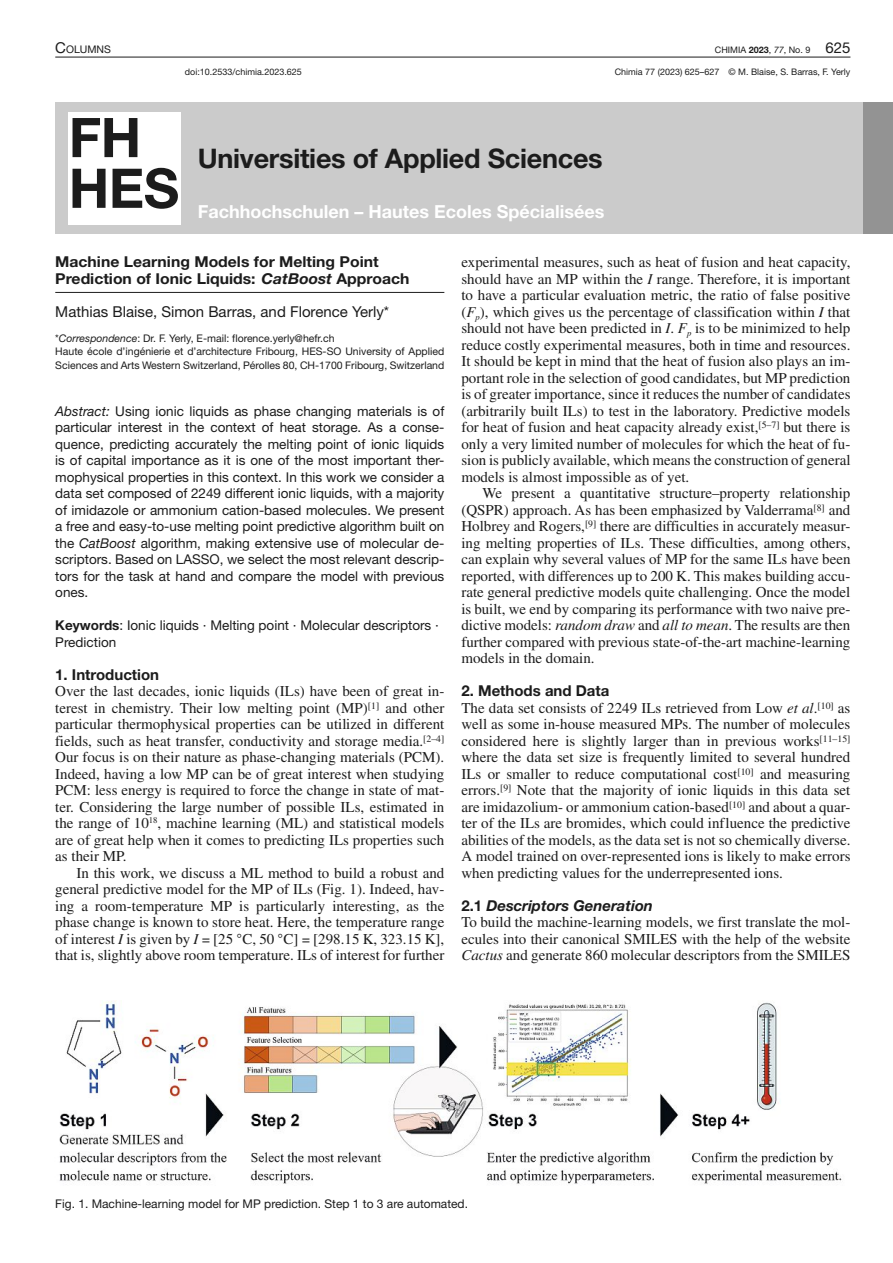
<style>
.page{position:relative;width:893px;height:1263px;background:#fff}
.page>*{position:absolute;margin:0;border:0;box-sizing:border-box;transform-origin:0 0}
.t1{font:700 54.75px/50.7px "Helvetica Neue LT Std";color:#1c1c1c}
.t2{font:700 27px "Helvetica Neue LT Std";letter-spacing:-.01em;color:#1c1c1c}
.t3{font:700 18px "Helvetica Neue LT Std";color:#fff}
.t4{font:15px/16.5px "Times LT Pro";color:#1c1c1c;text-align:justify}
.t5{font:700 15px/16.5px "Helvetica Neue LT Std";color:#1c1c1c;scale:1.05 1}
.t6{font:15px "Helvetica Neue LT Std";color:#1c1c1c}
.t7{font:700 15px "Helvetica Neue LT Std";color:#1c1c1c}
.t8{font:italic 700 15px "Helvetica Neue LT Std";color:#1c1c1c}
.t9{font:13.5px/16.5px "Helvetica Neue LT Std";color:#1c1c1c;text-align:justify}
.t10{font:12px "Helvetica Neue LT Std";color:#1c1c1c}
.t11{font:10.5px/13.5px "Helvetica Neue LT Std";color:#1c1c1c}
.t12{font:10.5px "Helvetica Neue LT Std";color:#1c1c1c}
.t13{font:9px "Helvetica Neue LT Std";color:#1c1c1c}
.s1{font-size:15px}
.s2{font-weight:700}
.s3{font-style:italic}
.s4{font-style:normal}
</style>
<div class="page">
<hr style="left:55px;top:57px;width:795px;height:1px;background:#1c1c1c">
<div style="left:55px;top:102px;width:838px;height:132px;background:#cbcbcb"></div>
<div style="left:68px;top:112px;width:113px;height:112px;background:#fff"></div>
<div style="left:863px;top:102px;width:30px;height:132px;background:#939393"></div>
<hr style="left:55px;top:292px;width:389px;height:1px;background:#1c1c1c">
<img style="left:59px;top:1001px;width:783px;height:183px">
<p class="t12" style="left:55px;top:43px;width:57px"><span class="s1">C</span>OLUMNS</p>
<p class="t13" style="left:715px;top:44px;width:137px">CHIMIA <span class="s2">2023</span>, <span class="s3">77</span>, No. 9 <span class="s1">625</span></p>
<p class="t13" style="left:185px;top:67px;width:118px">doi:10.2533/chimia.2023.625</p>
<p class="t13" style="left:615px;top:67px;width:237px">Chimia 77 (2023) 625–627 © M. Blaise, S. Barras, F. Yerly</p>
<h1 class="t1" style="left:69px;top:111px;width:112px">FH<br>HES</h1>
<h2 class="t2" style="left:198px;top:142px;width:407px">Universities of Applied Sciences</h2>
<p class="t3" style="left:198px;top:200px;width:408px">Fachhochschulen – Hautes Ecoles Spécialisées</p>
<p class="t5" style="left:55px;top:253px;width:339px">Machine Learning Models for Melting Point<br>Prediction of Ionic Liquids: <span class="s3">CatBoost</span> Approach</p>
<p class="t6" style="left:55px;top:303px;width:335px">Mathias Blaise, Simon Barras, and Florence Yerly*</p>
<p class="t11" style="left:55px;top:331px;width:391px">*<span class="s3">Correspondence</span>: Dr. F. Yerly, E-mail: florence.yerly@hefr.ch<br>Haute école d’ingénierie et d’architecture Fribourg, HES-SO University of Applied<br>Sciences and Arts Western Switzerland, Pérolles 80, CH-1700 Fribourg, Switzerland</p>
<p class="t9" style="left:55px;top:403px;width:391px"><span class="s3">Abstract:</span> Using ionic liquids as phase changing materials is of particular interest in the context of heat storage. As a conse&shy;quence, predicting accurately the melting point of ionic liquids is of capital importance as it is one of the most important ther&shy;mophysical properties in this context. In this work we consider a data set composed of 2249 different ionic liquids, with a majority of imidazole or ammonium cation-based molecules. We present a free and easy-to-use melting point predictive algorithm built on the <span class="s3">CatBoost</span> algorithm, making extensive use of molecular de&shy;scriptors. Based on LASSO, we select the most relevant descrip&shy;tors for the task at hand and compare the model with previous ones.</p>
<p class="t9" style="left:55px;top:617px;width:385px"><span class="s2">Keywords</span>: Ionic liquids · Melting point · Molecular descriptors ·<br>Prediction</p>
<p class="t7" style="left:55px;top:665px;width:105px">1. Introduction</p>
<p class="t4" style="left:55px;top:683px;width:391px">Over the last decades, ionic liquids (ILs) have been of great in&shy;terest in chemistry. Their low melting point (MP)<sup>[1]</sup> and other particular thermophysical properties can be utilized in different fields, such as heat transfer, conductivity and storage media.<sup>[2–4] </sup>Our focus is on their nature as phase-changing materials (PCM).<br>Indeed, having a low MP can be of great interest when studying PCM: less energy is required to force the change in state of mat&shy;ter. Considering the large number of possible ILs, estimated in the range of 10<sup>18</sup>, machine learning (ML) and statistical models are of great help when it comes to predicting ILs properties such as their MP.</p>
<p class="t4" style="left:55px;top:864px;width:391px;text-indent:21px">In this work, we discuss a ML method to build a robust and general predictive model for the MP of ILs (Fig. 1). Indeed, hav&shy;ing a room-temperature MP is particularly interesting, as the phase change is known to store heat. Here, the temperature range of interest <span class="s3">I</span> is given by <span class="s3">I</span> = [25 °C, 50 °C] = [298.15 K, 323.15 K], that is, slightly above room temperature. ILs of interest for further</p>
<p class="t4" style="left:461px;top:254px;width:391px">experimental measures, such as heat of fusion and heat capacity, should have an MP within the <span class="s3">I</span> range. Therefore, it is important to have a particular evaluation metric, the ratio of false positive (<span class="s3">F</span><sub>p</sub>), which gives us the percentage of classification within <span class="s3">I</span> that should not have been predicted in <span class="s3">I</span>. <span class="s3">F</span><sub>p</sub> is to be minimized to help reduce costly experimental measures, both in time and resources.<br>It should be kept in mind that the heat of fusion also plays an im&shy;portant role in the selection of good candidates, but MP prediction is of greater importance, since it reduces the number of candidates (arbitrarily built ILs) to test in the laboratory. Predictive models for heat of fusion and heat capacity already exist,<sup>[5–7]</sup> but there is only a very limited number of molecules for which the heat of fu&shy;sion is publicly available, which means the construction of general models is almost impossible as of yet.</p>
<p class="t4" style="left:461px;top:485px;width:391px;text-indent:21px">We present a quantitative structure–property relationship (QSPR) approach. As has been emphasized by Valderrama<sup>[8]</sup> and Holbrey and Rogers,<sup>[9]</sup> there are difficulties in accurately measur&shy;ing melting properties of ILs. These difficulties, among others, can explain why several values of MP for the same ILs have been reported, with differences up to 200 K. This makes building accu&shy;rate general predictive models quite challenging. Once the model is built, we end by comparing its performance with two naive pre&shy;dictive models: <span class="s3">random draw</span> and <span class="s3">all to mean</span>. The results are then further compared with previous state-of-the-art machine-learning models in the domain.</p>
<p class="t7" style="left:461px;top:681px;width:150px">2. Methods and Data</p>
<p class="t4" style="left:461px;top:699px;width:391px">The data set consists of 2249 ILs retrieved from Low <span class="s3">et al</span>.<sup>[10]</sup> as well as some in-house measured MPs. The number of molecules considered here is slightly larger than in previous works<sup>[11–15] </sup>where the data set size is frequently limited to several hundred ILs or smaller to reduce computational cost<sup>[10]</sup> and measuring errors.<sup>[9]</sup> Note that the majority of ionic liquids in this data set are imidazolium- or ammonium cation-based<sup>[10]</sup> and about a quar&shy;ter of the ILs are bromides, which could influence the predictive abilities of the models, as the data set is not so chemically diverse.<br>A model trained on over-represented ions is likely to make errors when predicting values for the underrepresented ions.</p>
<p class="t8" style="left:461px;top:896px;width:193px"><span class="s4">2.1</span> Descriptors Generation</p>
<p class="t4" style="left:461px;top:914px;width:391px">To build the machine-learning models, we first translate the mol&shy;ecules into their canonical SMILES with the help of the website <span class="s3">Cactus</span> and generate 860 molecular descriptors from the SMILES</p>
<p class="t10" style="left:55px;top:1196px;width:414px">Fig. 1. Machine-learning model for MP prediction. Step 1 to 3 are automated.</p>
</div>
